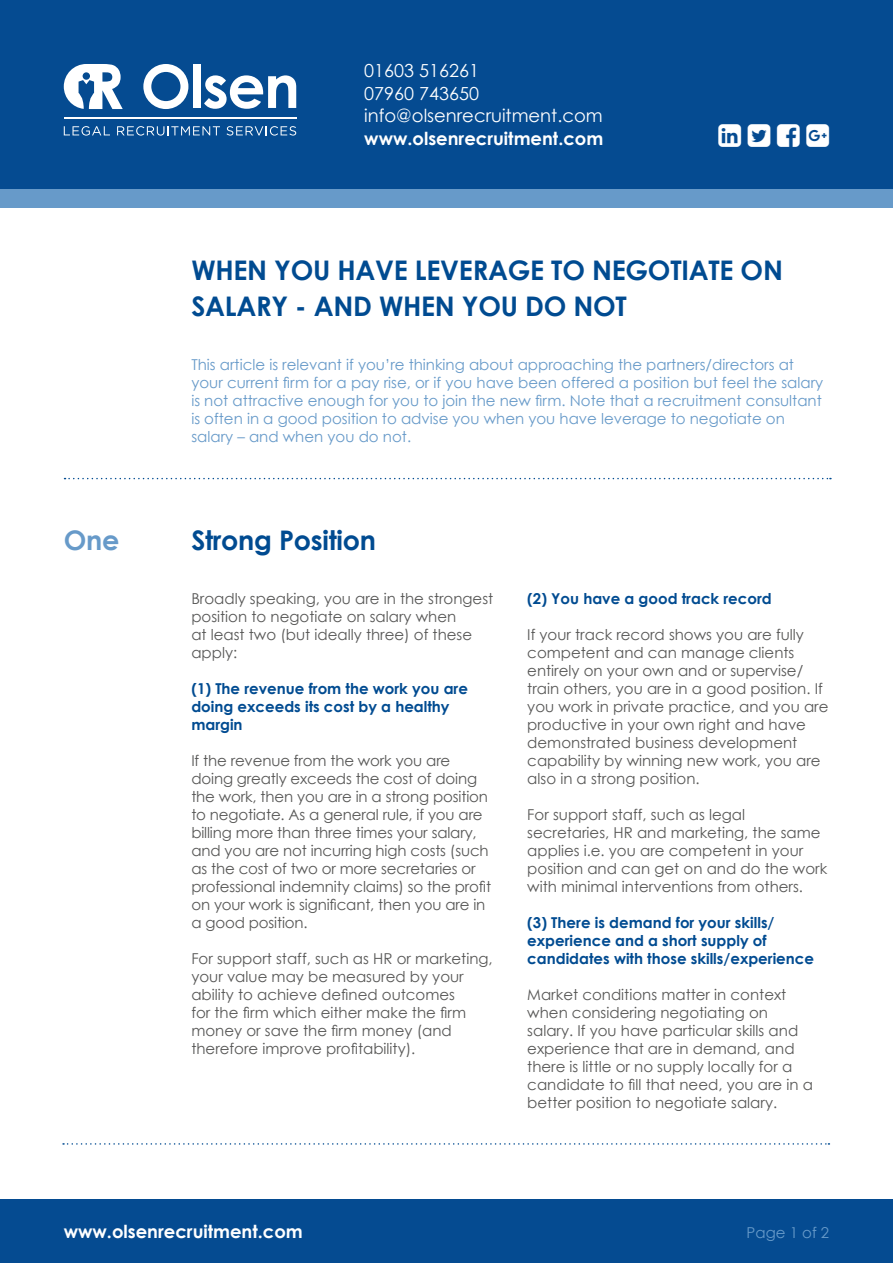
<style>
.page{position:relative;width:893px;height:1263px;background:#fff}
.page>*{position:absolute;margin:0;border:0;box-sizing:border-box;transform-origin:0 0}
.t1{font:700 27px/36px "Century Gothic";letter-spacing:-.01em;color:#004b91}
.t2{font:700 27px "Century Gothic";color:#679ac9}
.t3{font:700 18px "Century Gothic";color:#fff}
.t4{font:18px/22.5px "Century Gothic";color:#fff}
.t5{font:15px/18px "Century Gothic";color:#575756}
.t6{font:15px/18px "Century Gothic";color:#679ac9}
.t7{font:700 15px/18px "Century Gothic";color:#004b91}
</style>
<div class="page">
<div style="left:0;top:0;width:893px;height:190px;background:#054b91"></div>
<svg style="left:64px;top:64px;width:59px;height:45px"></svg>
<hr style="left:64px;top:117px;width:232px;height:1px;background:#fff">
<div style="left:193px;top:64px;width:8px;height:44px;background:#fff"></div>
<svg style="left:204px;top:75px;width:92px;height:34px"></svg>
<svg style="left:143px;top:64px;width:45px;height:45px"></svg>
<svg style="left:64px;top:126px;width:46px;height:10px"></svg>
<svg style="left:117px;top:126px;width:103px;height:10px"></svg>
<svg style="left:227px;top:126px;width:69px;height:10px"></svg>
<div style="left:0;top:1199px;width:893px;height:64px;background:#054b91"></div>
<div style="left:0;top:190px;width:893px;height:18px;background:#679ac9"></div>
<svg style="left:63px;top:1143px;width:766px;height:2px"></svg>
<svg style="left:65px;top:478px;width:766px;height:1px"></svg>
<p class="t4" style="left:364px;top:59px;width:240px">01603 516261<br>07960 743650 info@olsenrecruitment.com</p>
<p class="t3" style="left:364px;top:127px;width:241px">www.olsenrecruitment.com</p>
<h1 class="t1" style="left:191px;top:251px;width:593px">WHEN YOU HAVE LEVERAGE TO NEGOTIATE ON<br>SALARY - AND WHEN YOU DO NOT</h1>
<p class="t6" style="left:191px;top:355px;width:633px">This article is relevant if you’re thinking about approaching the partners/directors at your current firm for a pay rise, or if you have been offered a position but feel the salary is not attractive enough for you to join the new firm. Note that a recruitment consultant is often in a good position to advise you when you have leverage to negotiate on salary – and when you do not.</p>
<h1 class="t2" style="left:64px;top:523px;width:57px">One</h1>
<h1 class="t1" style="left:191px;top:521px;width:186px">Strong Position</h1>
<p class="t5" style="left:191px;top:589px;width:303px">Broadly speaking, you are in the strongest position to negotiate on salary when<br>at least two (but ideally three) of these apply:</p>
<p class="t7" style="left:191px;top:679px;width:278px">(1) The revenue from the work you are doing exceeds its cost by a healthy margin</p>
<p class="t5" style="left:191px;top:751px;width:301px">If the revenue from the work you are doing greatly exceeds the cost of doing the work, then you are in a strong position to negotiate. As a general rule, if you are billing more than three times your salary, and you are not incurring high costs (such as the cost of two or more secretaries or professional indemnity claims) so the profit on your work is significant, then you are in a good position.</p>
<p class="t5" style="left:191px;top:949px;width:303px">For support staff, such as HR or marketing, your value may be measured by your ability to achieve defined outcomes<br>for the firm which either make the firm money or save the firm money (and therefore improve profitability).</p>
<p class="t7" style="left:527px;top:589px;width:246px">(2) You have a good track record</p>
<p class="t5" style="left:527px;top:625px;width:303px">If your track record shows you are fully competent and can manage clients entirely on your own and or supervise/ train others, you are in a good position. If you work in private practice, and you are productive in your own right and have demonstrated business development capability by winning new work, you are also in a strong position.</p>
<p class="t5" style="left:527px;top:805px;width:301px">For support staff, such as legal secretaries, HR and marketing, the same applies i.e. you are competent in your position and can get on and do the work with minimal interventions from others.</p>
<p class="t7" style="left:527px;top:913px;width:288px">(3) There is demand for your skills/ experience and a short supply of candidates with those skills/experience</p>
<p class="t5" style="left:527px;top:985px;width:287px">Market conditions matter in context when considering negotiating on salary. If you have particular skills and experience that are in demand, and there is little or no supply locally for a candidate to fill that need, you are in a better position to negotiate salary.</p>
<p class="t3" style="left:64px;top:1220px;width:241px">www.olsenrecruitment.com</p>
<p class="t6" style="left:747px;top:1223px;width:84px">Page 1 of 2</p>
</div>
